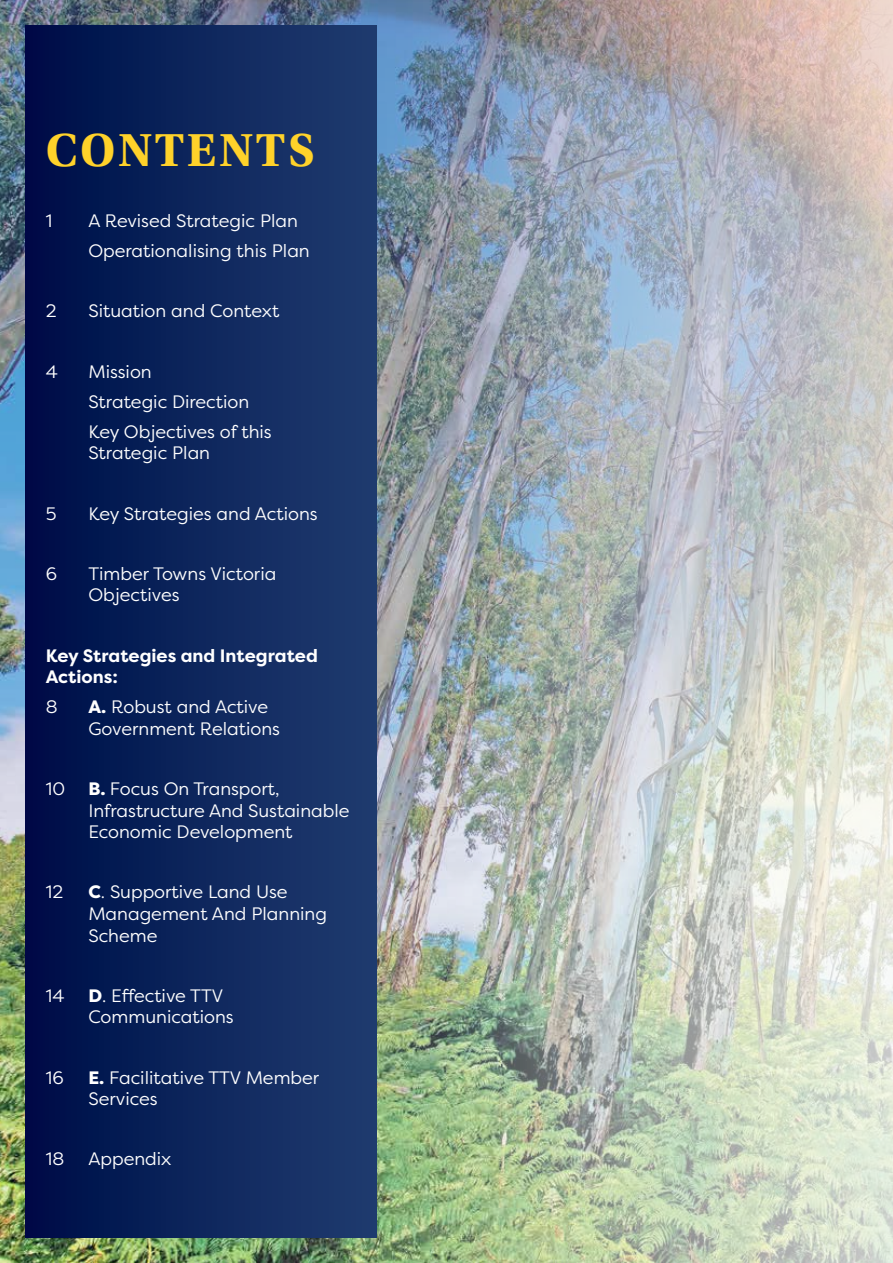
<style>
.page{position:relative;width:893px;height:1263px;background:#fff}
.page>*{position:absolute;margin:0;border:0;box-sizing:border-box;transform-origin:0 0}
.t1{font:700 48.75px "Utopia Std";letter-spacing:.055em;color:#ffd22a}
.t2{font:18px/21.6px "Filson Pro";color:#fff}
.t3{font:700 18px/21.6px "Filson Pro";color:#fff}
.s1{font-weight:800}
</style>
<div class="page">
<img style="left:0;top:0;width:376px;height:1263px">
<img style="left:376px;top:0;width:517px;height:1263px">
<div style="left:26px;top:26px;width:350px;height:1211px;background:linear-gradient(to right,#000c47,#1f3d70)"></div>
<h1 class="t1" style="left:46px;top:121px;width:270px">CONTENTS</h1>
<p class="t2" style="left:46px;top:209px;width:8px">1</p>
<p class="t2" style="left:88px;top:205px;width:223px;line-height:30.2px">A Revised Strategic Plan<br>Operationalising this Plan</p>
<p class="t2" style="left:46px;top:300px;width:12px">2</p>
<p class="t2" style="left:88px;top:300px;width:192px">Situation and Context</p>
<p class="t2" style="left:46px;top:360px;width:14px">4</p>
<p class="t2" style="left:88px;top:356px;width:185px;line-height:30.2px">Mission<br>Strategic Direction<br>Key Objectives of this</p>
<p class="t2" style="left:88px;top:442px;width:123px">Strategic Plan</p>
<p class="t2" style="left:46px;top:502px;width:12px">5</p>
<p class="t2" style="left:88px;top:502px;width:231px">Key Strategies and Actions</p>
<p class="t2" style="left:46px;top:562px;width:13px">6</p>
<p class="t2" style="left:88px;top:562px;width:189px">Timber Towns Victoria<br>Objectives</p>
<p class="t3" style="left:46px;top:645px;width:274px">Key Strategies and Integrated<br>Actions:</p>
<p class="t2" style="left:46px;top:696px;width:13px">8</p>
<p class="t2" style="left:88px;top:696px;width:193px"><span class="s1">A.</span> Robust and Active<br>Government Relations</p>
<p class="t2" style="left:46px;top:777px;width:21px">10</p>
<p class="t2" style="left:88px;top:777px;width:263px"><span class="s1">B.</span> Focus On Transport,<br>Infrastructure And Sustainable<br>Economic Development</p>
<p class="t2" style="left:46px;top:881px;width:19px">12</p>
<p class="t2" style="left:88px;top:881px;width:240px"><span class="s1">C</span>. Supportive Land Use<br>Management And Planning<br>Scheme</p>
<p class="t2" style="left:46px;top:984px;width:20px">14</p>
<p class="t2" style="left:88px;top:984px;width:147px"><span class="s1">D</span>. Effective TTV<br>Communications</p>
<p class="t2" style="left:46px;top:1066px;width:19px">16</p>
<p class="t2" style="left:88px;top:1066px;width:232px"><span class="s1">E.</span> Facilitative TTV Member<br>Services</p>
<p class="t2" style="left:46px;top:1148px;width:20px">18</p>
<p class="t2" style="left:88px;top:1148px;width:85px">Appendix</p>
</div>
